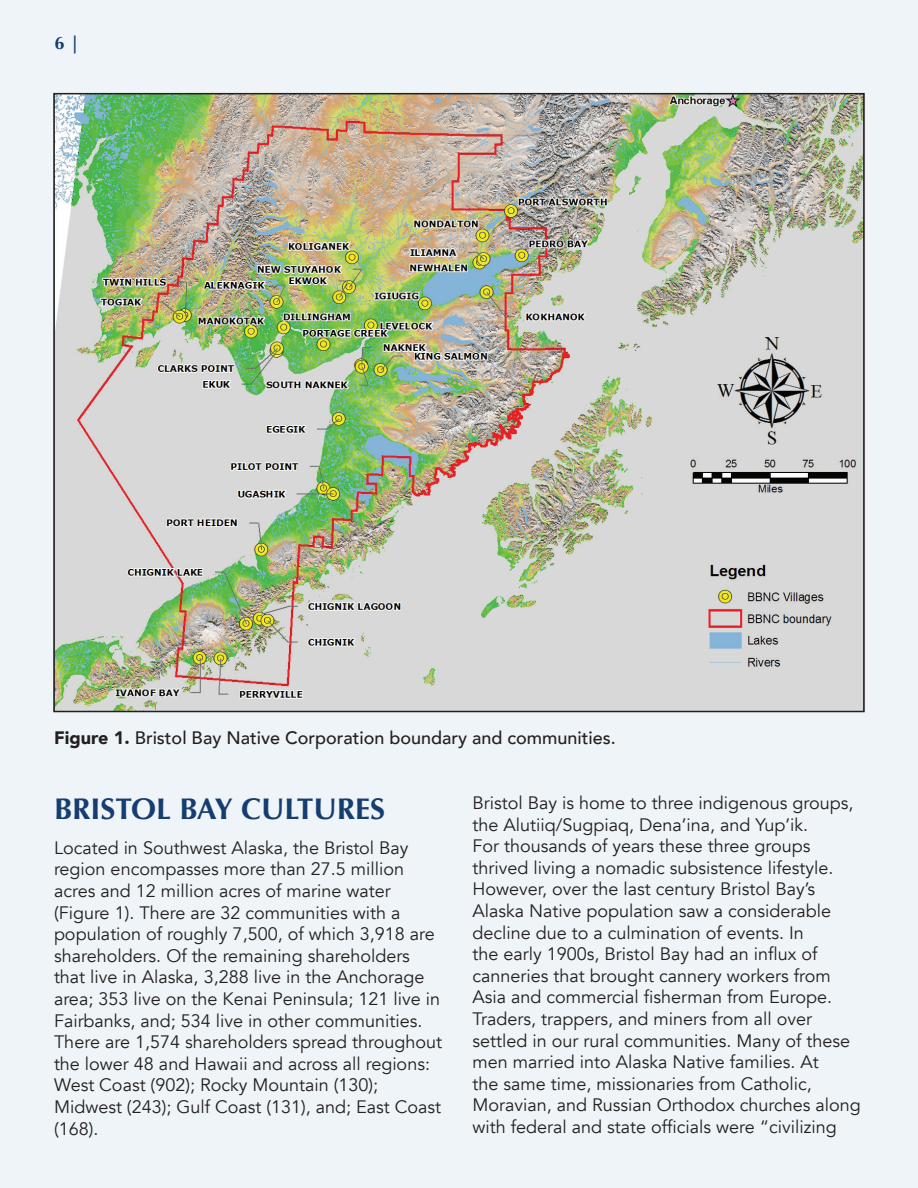
<style>
.page{position:relative;width:918px;height:1188px;background:#eef4f7}
.page>*{position:absolute;margin:0;border:0;box-sizing:border-box;transform-origin:0 0}
.t1{font:700 30px "Optima";color:#163d6f}
.t2{font:18px/21.6px "Avenir";color:#231f20}
.t3{font:500 18px "Avenir";color:#231f20}
.t4{font:700 18px "Optima";color:#163d6f}
.s1{font-weight:900}
</style>
<div class="page">
<img style="left:56px;top:96px;width:806px;height:613px">
<p class="t4" style="left:55px;top:33px;width:27px">6 |</p>
<p class="t3" style="left:54px;top:722px;width:563px"><span class="s1">Figure 1.</span> Bristol Bay Native Corporation boundary and communities.</p>
<h1 class="t1" style="left:54px;top:791px;width:333px">BRISTOL BAY CULTURES</h1>
<p class="t2" style="left:54px;top:837px;width:390px">Located in Southwest Alaska, the Bristol Bay region encompasses more than 27.5 million acres and 12 million acres of marine water (Figure 1). There are 32 communities with a population of roughly 7,500, of which 3,918 are shareholders. Of the remaining shareholders that live in Alaska, 3,288 live in the Anchorage area; 353 live on the Kenai Peninsula; 121 live in Fairbanks, and; 534 live in other communities.<br>There are 1,574 shareholders spread throughout the lower 48 and Hawaii and across all regions:<br>West Coast (902); Rocky Mountain (130); Midwest (243); Gulf Coast (131), and; East Coast (168).</p>
<p class="t2" style="left:472px;top:792px;width:390px">Bristol Bay is home to three indigenous groups, the Alutiiq/Sugpiaq, Dena’ina, and Yup’ik.<br>For thousands of years these three groups thrived living a nomadic subsistence lifestyle.<br>However, over the last century Bristol Bay’s Alaska Native population saw a considerable decline due to a culmination of events. In<br>the early 1900s, Bristol Bay had an influx of canneries that brought cannery workers from Asia and commercial fisherman from Europe.<br>Traders, trappers, and miners from all over settled in our rural communities. Many of these men married into Alaska Native families. At<br>the same time, missionaries from Catholic, Moravian, and Russian Orthodox churches along with federal and state officials were “civilizing</p>
</div>
